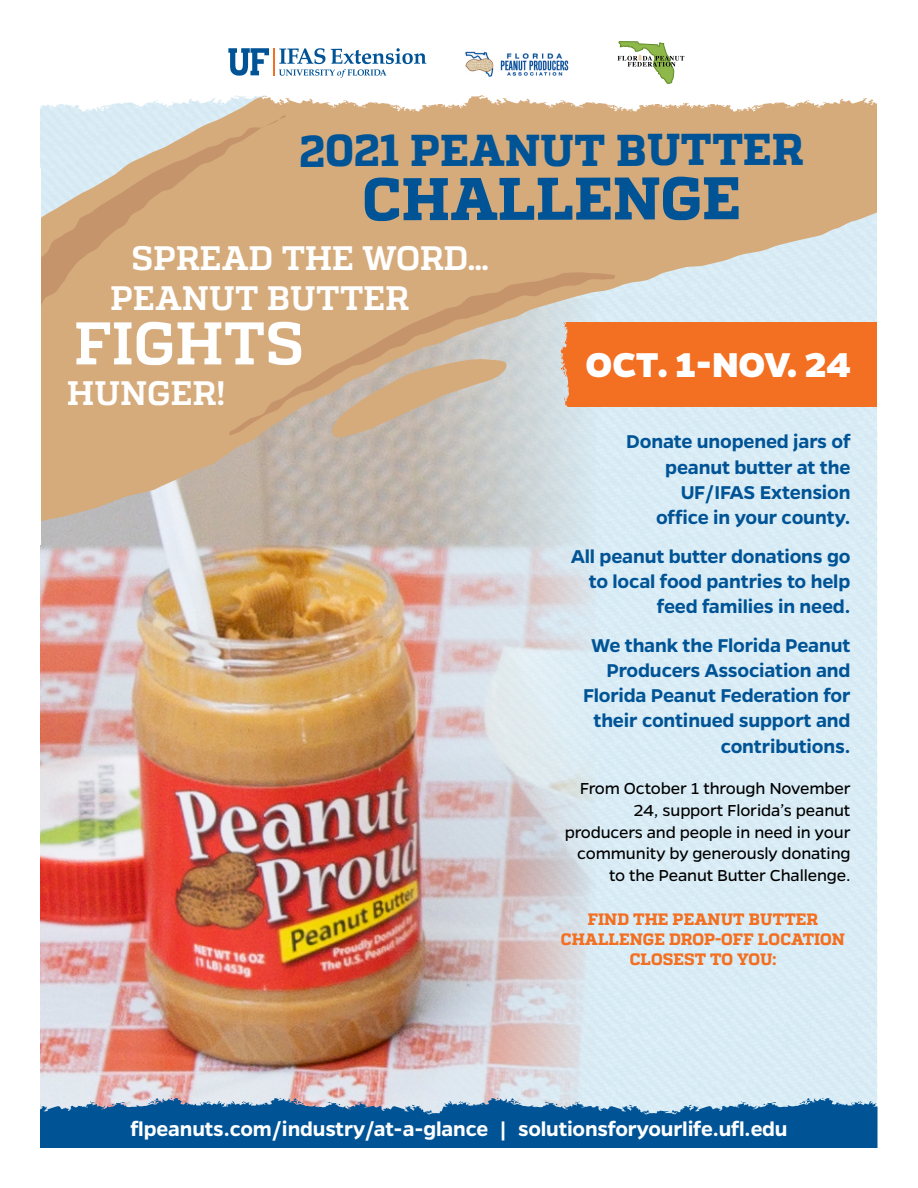
<style>
.page{position:relative;width:918px;height:1188px;background:#fff}
.page>*{position:absolute;margin:0;border:0;box-sizing:border-box;transform-origin:0 0}
.t1{font:800 60px "Quadon";letter-spacing:.005em;color:#005496}
.subhead{font:700 60px "Quadon";letter-spacing:.005em;color:#fff}
.t2{font:800 44.55px "Quadon";color:#005496}
.subhead_1{font:800 39px "Gentona";letter-spacing:-.005em;color:#fff}
.subhead-2{font:700 33.9px/40.7px "Quadon";letter-spacing:.005em;color:#fff}
.websites{font:600 22.5px "Gentona";letter-spacing:-.01em;color:#fff}
.subhead_3{font:600 21px/25.2px "Gentona";letter-spacing:-.01em;color:#005496;text-align:right}
.body{font:18px/21.6px "Gentona";letter-spacing:-.01em;color:#000;text-align:right}
.subhead_4{font:800 16.5px/19.8px "Quadon";letter-spacing:.005em;color:#f36f21;text-align:center}
</style>
<div class="page">
<img style="left:40px;top:556px;width:555px;height:592px">
<svg style="left:41px;top:1098px;width:836px;height:50px;background:#2169a2"></svg>
<svg style="left:40px;top:112px;width:838px;height:444px;background:#d5b99e"></svg>
<svg style="left:40px;top:112px;width:246px;height:236px;background:#d4b490"></svg>
<svg style="left:228px;top:272px;width:387px;height:164px;background:#d4af8c"></svg>
<svg style="left:331px;top:359px;width:177px;height:79px;background:#cbb59d"></svg>
<svg style="left:40px;top:56px;width:837px;height:56px"></svg>
<hr style="left:273px;top:48px;width:2px;height:28px;background:#f36f21">
<svg style="left:228px;top:48px;width:41px;height:28px"></svg>
<svg style="left:279px;top:48px;width:147px;height:30px"></svg>
<img style="left:460px;top:51px;width:114px;height:31px">
<svg style="left:618px;top:41px;width:66px;height:44px"></svg>
<h1 class="t2" style="left:299px;top:124px;width:506px">2021 PEANUT BUTTER</h1>
<h1 class="t1" style="left:362px;top:164px;width:380px">CHALLENGE</h1>
<h2 class="subhead-2" style="left:110px;top:238px;width:380px;text-indent:21px">SPREAD THE WORD…<br>PEANUT BUTTER</h2>
<h2 class="subhead" style="left:74px;top:309px;width:231px">FIGHTS</h2>
<h2 class="subhead-2" style="left:67px;top:373px;width:159px">HUNGER!</h2>
<p class="subhead_1" style="left:586px;top:342px;width:267px">OCT. 1-NOV. 24</p>
<p class="subhead_3" style="left:626px;top:429px;width:226px">Donate unopened jars of peanut butter at the<br>UF/IFAS Extension office in your county.</p>
<p class="subhead_3" style="left:571px;top:543px;width:281px">All peanut butter donations go to local food pantries to help feed families in need.</p>
<p class="subhead_3" style="left:583px;top:632px;width:269px">We thank the Florida Peanut<br>Producers Association and<br>Florida Peanut Federation for their continued support and contributions.</p>
<p class="body" style="left:565px;top:778px;width:287px">From October 1 through November<br>24, support Florida’s peanut producers and people in need in your community by generously donating to the Peanut Butter Challenge.</p>
<h2 class="subhead_4" style="left:561px;top:909px;width:286px">FIND THE PEANUT BUTTER<br>CHALLENGE DROP-OFF LOCATION<br>CLOSEST TO YOU:</h2>
<p class="websites" style="left:130px;top:1116px;width:659px">flpeanuts.com/industry/at-a-glance | solutionsforyourlife.ufl.edu</p>
</div>
